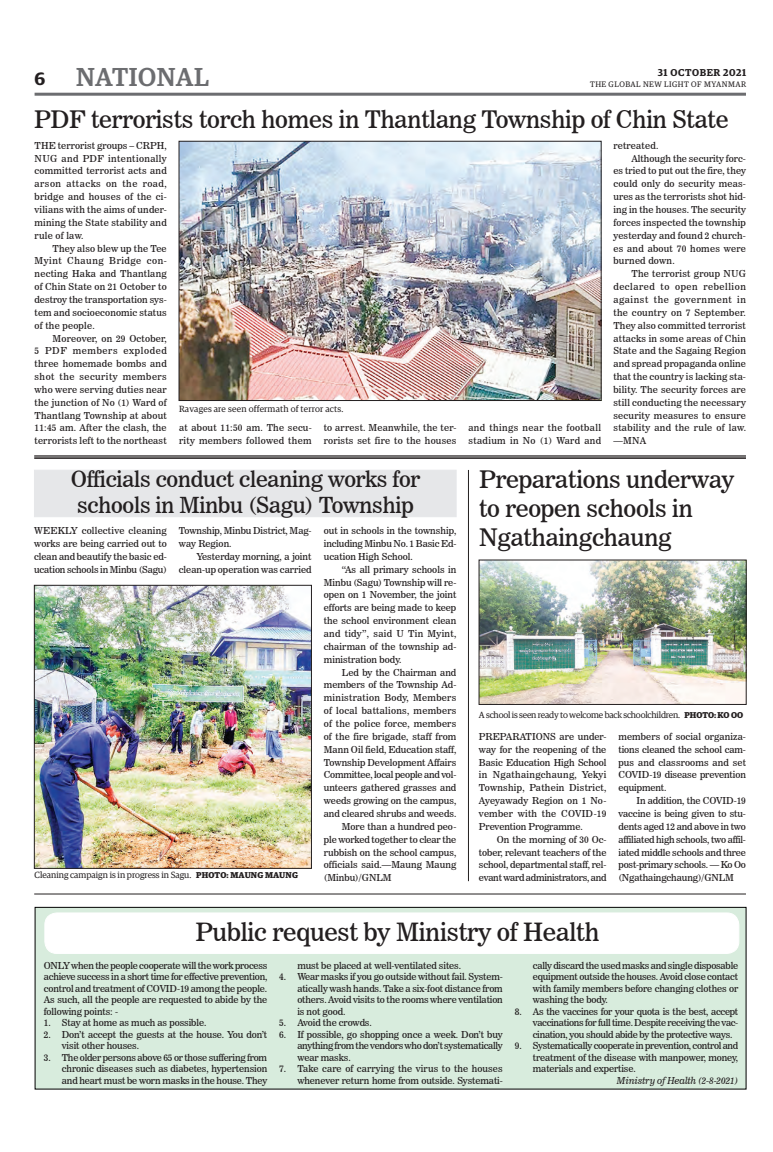
<style>
.page{position:relative;width:773px;height:1152px;background:#fff}
.page>*{position:absolute;margin:0;border:0;box-sizing:border-box;transform-origin:0 0}
.t1{font:500 26px "Guardian Egyp";letter-spacing:.02em;color:#6c6d70}
._2_Clm_Head{font:25px "News 706 BT Roman C";letter-spacing:-.01em;color:#231f20}
._2_Clm_Head-2{font:24px/28.8px "News 706 BT Roman C";letter-spacing:-.01em;color:#231f20}
._2_Clm_Head-3{font:22px/26.4px "News 706 BT Roman C";letter-spacing:-.01em;color:#231f20}
.t2{font:600 18px "Guardian Egyp";color:#231f20}
.t3{font:600 10px "Guardian Egyp";letter-spacing:.06em;color:#231f20}
._2nd_Body{font:9.5px/12.9px "News 706 BT Roman C";letter-spacing:-.01em;color:#231f20;text-align:justify}
.Normal_Para{font:9.5px/12.9px "News 706 BT Roman C";letter-spacing:-.01em;color:#231f20;text-align:justify}
._2nd_Body-2{font:9.5px/12.9px "News 706 BT Roman C";letter-spacing:.02em;color:#231f20}
._2nd_Body-3{font:9.5px/12.9px "News 706 BT Roman C";letter-spacing:.03em;color:#231f20}
._2nd_Body-4{font:9.5px/12.9px "News 706 BT Roman C";letter-spacing:.035em;color:#231f20}
._2nd_Body-5{font:9.5px "News 706 BT Italic C";letter-spacing:-.01em;color:#231f20}
.t4{font:9px "Guardian Egyp";letter-spacing:-.02em;color:#231f20}
.t5{font:9px "Guardian Egyp";color:#231f20}
.t6{font:9px "Guardian Egyp";letter-spacing:.02em;color:#231f20}
.t7{font:8px "Guardian Egyp";letter-spacing:.06em;color:#231f20}
.s1{font-weight:700;font-size:8.5px}
</style>
<div class="page">
<hr style="left:35px;top:93px;width:711px;height:3px;background:#6c6d70">
<img style="left:36px;top:587px;width:273px;height:280px">
<div style="left:34px;top:585px;width:277px;height:284px;border:1px solid #231f20"></div>
<div style="left:34px;top:470px;width:422px;height:47px;background:#e6e7e9"></div>
<div style="left:35px;top:907px;width:711px;height:183px;background:#d8ecdd;border:1px solid #000"></div>
<div style="left:45px;top:913px;width:693px;height:40px;background:#fff;border-radius:12px"></div>
<div style="left:45px;top:913px;width:694px;height:41px;border:1px solid #fff;border-radius:12px"></div>
<img style="left:181px;top:143px;width:418px;height:256px">
<div style="left:179px;top:141px;width:422px;height:260px;border:1px solid #231f20"></div>
<hr style="left:34px;top:456px;width:712px;height:1px;background:#231f20">
<hr style="left:34px;top:457px;width:712px;height:1px;background:#231f20">
<hr style="left:34px;top:458px;width:712px;height:1px;background:#231f20">
<img style="left:481px;top:562px;width:263px;height:141px">
<div style="left:479px;top:560px;width:267px;height:145px;border:1px solid #231f20"></div>
<hr style="left:34px;top:894px;width:712px;height:1px;background:#231f20">
<hr style="left:468px;top:470px;width:1px;height:411px;background:#231f20">
<h1 class="t1" style="left:76px;top:59px;width:134px">NATIONAL</h1>
<h3 class="t2" style="left:35px;top:65px;width:12px">6</h3>
<p class="t3" style="left:657px;top:65px;width:90px">31 OCTOBER 2021</p>
<p class="t7" style="left:590px;top:79px;width:158px">THE GLOBAL NEW LIGHT OF MYANMAR</p>
<p class="_2_Clm_Head-2" style="left:34px;top:105px;width:695px">PDF terrorists torch homes in Thantlang Township of Chin State</p>
<p class="Normal_Para" style="left:35px;top:139px;width:134px">THE terrorist groups – CRPH, NUG and PDF intentionally committed terrorist acts and arson attacks on the road, bridge and houses of the ci&shy;vilians with the aims of under&shy;mining the State stability and rule of law.</p>
<p class="_2nd_Body" style="left:35px;top:242px;width:134px;text-indent:18px">They also blew up the Tee Myint Chaung Bridge con&shy;necting Haka and Thantlang of Chin State on 21 October to destroy the transportation sys&shy;tem and socioeconomic status of the people.</p>
<p class="_2nd_Body" style="left:35px;top:332px;width:134px;text-indent:18px">Moreover, on 29 October, 5 PDF members exploded three homemade bombs and shot the security members who were serving duties near the junction of No (1) Ward of Thantlang Township at about 11:45 am. After the clash, the terrorists left to the northeast</p>
<p class="t6" style="left:179px;top:403px;width:166px">Ravages are seen offermath of terror acts.</p>
<p class="_2nd_Body-3" style="left:179px;top:422px;width:134px">at about 11:50 am. The secu&shy;rity members followed them</p>
<p class="_2nd_Body-2" style="left:324px;top:422px;width:134px">to arrest. Meanwhile, the ter&shy;rorists set fire to the houses</p>
<p class="_2nd_Body-4" style="left:468px;top:422px;width:134px">and things near the football stadium in No (1) Ward and</p>
<p class="_2nd_Body-2" style="left:613px;top:139px;width:46px">retreated.</p>
<p class="_2nd_Body" style="left:613px;top:152px;width:134px;text-indent:18px">Although the security forc&shy;es tried to put out the fire, they could only do security meas&shy;ures as the terrorists shot hid&shy;ing in the houses. The security forces inspected the township yesterday and found 2 church&shy;es and about 70 homes were burned down.</p>
<p class="_2nd_Body" style="left:613px;top:267px;width:134px;text-indent:18px">The terrorist group NUG declared to open rebellion against the government in the country on 7 September.<br>They also committed terrorist attacks in some areas of Chin State and the Sagaing Region and spread propaganda online that the country is lacking sta&shy;bility. The security forces are still conducting the necessary security measures to ensure stability and the rule of law. —MNA</p>
<p class="_2_Clm_Head-3" style="left:71px;top:466px;width:351px">Officials conduct cleaning works for schools in Minbu (Sagu) Township</p>
<p class="Normal_Para" style="left:34px;top:524px;width:134px">WEEKLY collective cleaning works are being carried out to clean and beautify the basic ed&shy;ucation schools in Minbu (Sagu)</p>
<p class="Normal_Para" style="left:179px;top:524px;width:134px">Township, Minbu District, Mag&shy;way Region.</p>
<p class="_2nd_Body" style="left:179px;top:550px;width:134px;text-align:right">Yesterday morning, a joint clean-up operation was carried</p>
<p class="t5" style="left:35px;top:869px;width:265px">Cleaning campaign is in progress in Sagu. <span class="s1">PHOTO: MAUNG MAUNG</span></p>
<p class="_2nd_Body" style="left:324px;top:524px;width:134px">out in schools in the township, including Minbu No. 1 Basic Ed&shy;ucation High School.</p>
<p class="_2nd_Body" style="left:324px;top:563px;width:134px;text-indent:18px">“As all primary schools in Minbu (Sagu) Township will re&shy;open on 1 November, the joint efforts are being made to keep the school environment clean and tidy”, said U Tin Myint, chairman of the township ad&shy;ministration body.</p>
<p class="_2nd_Body" style="left:324px;top:666px;width:134px;text-indent:18px">Led by the Chairman and members of the Township Ad&shy;ministration Body, Members of local battalions, members of the police force, members of the fire brigade, staff from Mann Oil field, Education staff, Township Development Affairs Committee, local people and vol&shy;unteers gathered grasses and weeds growing on the campus, and cleared shrubs and weeds.</p>
<p class="_2nd_Body" style="left:324px;top:820px;width:134px;text-indent:18px">More than a hundred peo&shy;ple worked together to clear the rubbish on the school campus, officials said.—Maung Maung (Minbu)/GNLM</p>
<p class="_2_Clm_Head-2" style="left:479px;top:465px;width:256px">Preparations underway to reopen schools in<br>Ngathaingchaung</p>
<p class="t4" style="left:479px;top:709px;width:266px">A school is seen ready to welcome back schoolchildren. <span class="s1">PHOTO: KO OO</span></p>
<p class="Normal_Para" style="left:479px;top:730px;width:129px">PREPARATIONS are under&shy;way for the reopening of the Basic Education High School in Ngathaingchaung, Yekyi Township, Pathein District, Ayeyawady Region on 1 No&shy;vember with the COVID-19<br>Prevention Programme.</p>
<p class="_2nd_Body" style="left:479px;top:833px;width:129px;text-indent:18px">On the morning of 30 Oc&shy;tober, relevant teachers of the school, departmental staff, rel&shy;evant ward administrators, and</p>
<p class="_2nd_Body" style="left:618px;top:730px;width:129px">members of social organiza&shy;tions cleaned the school cam&shy;pus and classrooms and set COVID-19 disease prevention equipment.</p>
<p class="_2nd_Body" style="left:618px;top:794px;width:129px;text-indent:18px">In addition, the COVID-19 vaccine is being given to stu&shy;dents aged 12 and above in two affiliated high schools, two affil&shy;iated middle schools and three post-primary schools. — Ko Oo (Ngathaingchaung)/GNLM</p>
<p class="_2_Clm_Head" style="left:196px;top:917px;width:405px">Public request by Ministry of Health</p>
<p class="Normal_Para" style="left:44px;top:959px;width:225px;line-height:11.5px">ONLY when the people cooperate will the work process achieve success in a short time for effective prevention, control and treatment of COVID-19 among the people.<br>As such, all the people are requested to abide by the following points: -</p>
<p class="_2nd_Body" style="left:44px;top:1016px;width:164px">1. Stay at home as much as possible.</p>
<p class="_2nd_Body" style="left:62px;top:1028px;width:207px;line-height:11.5px;text-indent:-18px">2. Don’t accept the guests at the house. You don’t visit other houses.</p>
<p class="_2nd_Body" style="left:62px;top:1051px;width:207px;line-height:11.5px;text-indent:-18px">3. The older persons above 65 or those suffering from chronic diseases such as diabetes, hypertension and heart must be worn masks in the house. They</p>
<p class="_2nd_Body" style="left:297px;top:959px;width:165px">must be placed at well-ventilated sites.</p>
<p class="_2nd_Body" style="left:297px;top:971px;width:207px;line-height:11.5px;text-indent:-18px">4. Wear masks if you go outside without fail. System&shy;atically wash hands. Take a six-foot distance from others. Avoid visits to the rooms where ventilation is not good.</p>
<p class="_2nd_Body" style="left:279px;top:1016px;width:94px">5. Avoid the crowds.</p>
<p class="_2nd_Body" style="left:297px;top:1028px;width:207px;line-height:11.5px;text-indent:-18px">6. If possible, go shopping once a week. Don’t buy anything from the vendors who don’t systematically wear masks.</p>
<p class="_2nd_Body" style="left:279px;top:1063px;width:225px;line-height:11.5px;text-align:right">7. Take care of carrying the virus to the houses whenever return home from outside. Systemati-</p>
<p class="_2nd_Body" style="left:533px;top:959px;width:207px;line-height:11.5px">cally discard the used masks and single disposable equipment outside the houses. Avoid close contact with family members before changing clothes or washing the body.</p>
<p class="_2nd_Body" style="left:533px;top:1005px;width:207px;line-height:11.5px;text-indent:-18px">8. As the vaccines for your quota is the best, accept vaccinations for full time. Despite receiving the vac&shy;cination, you should abide by the protective ways.</p>
<p class="_2nd_Body" style="left:533px;top:1040px;width:207px;line-height:11.5px;text-indent:-18px">9. Systematically cooperate in prevention, control and treatment of the disease with manpower, money, materials and expertise.</p>
<p class="_2nd_Body-5" style="left:617px;top:1074px;width:123px">Ministry of Health (2-8-2021)</p>
</div>
